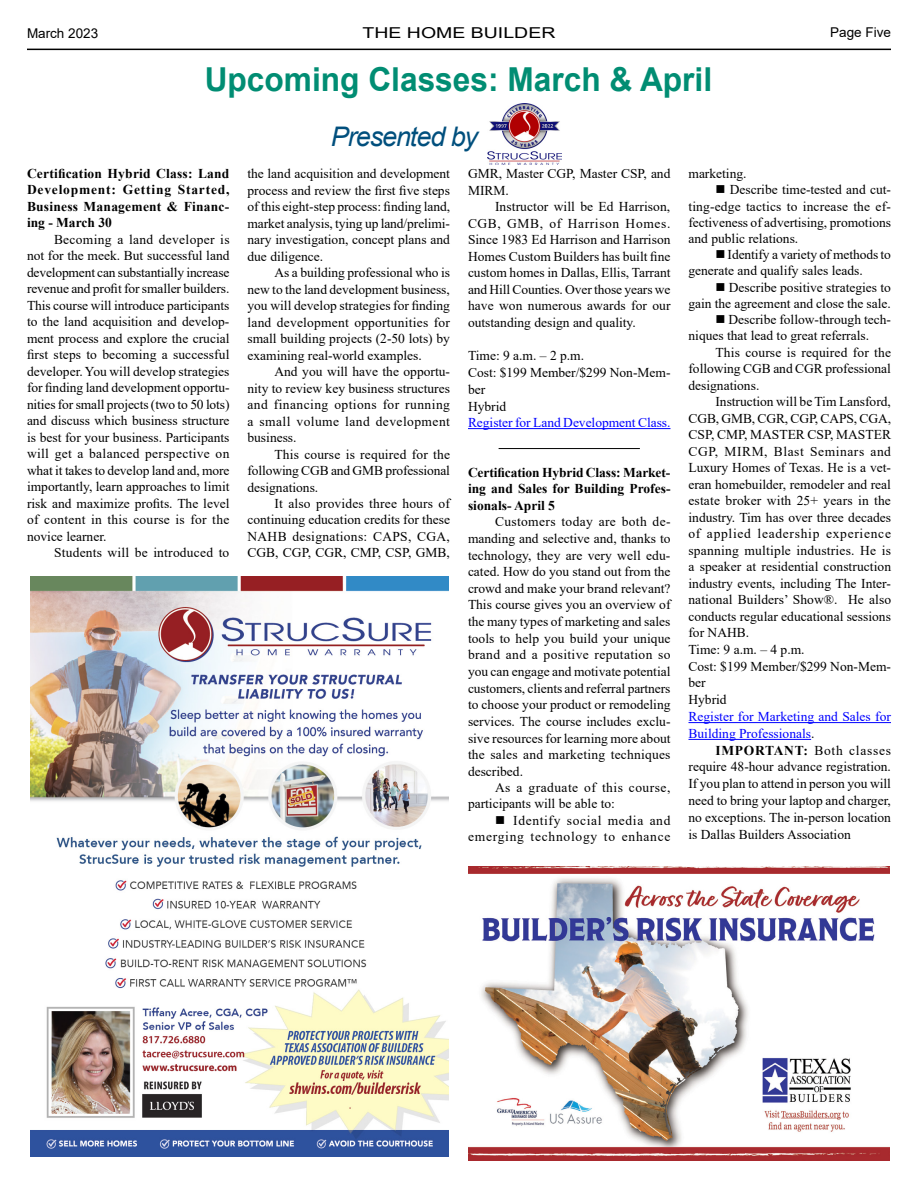
<style>
.page{position:relative;width:918px;height:1188px;background:#fff}
.page>*{position:absolute;margin:0;border:0;box-sizing:border-box;transform-origin:0 0}
.t1{font:700 33px "Arial";color:#018d73;scale:.96 1}
.t2{font:italic 27px "Arial";letter-spacing:-.04em;color:#014f7d}
.t3{font:15px "Arial";color:#000;scale:1.3 1}
.t4{font:13.5px/16.5px "Times New Roman";color:#000;text-align:justify}
.t5{font:700 13.5px/16.5px "Times New Roman";color:#000;text-align:justify}
.t6{font:13.5px/16.8px "Times New Roman";color:#00f}
.t7{font:13.5px/16.2px "Times New Roman";letter-spacing:.055em;color:#000;text-align:right}
.t8{font:13.5px "Arial";color:#000}
.s1{color:#000}
.s2{font-weight:700}
</style>
<div class="page">
<hr style="left:27px;top:49px;width:864px;height:1px;background:#000">
<img style="left:469px;top:867px;width:421px;height:294px">
<img style="left:488px;top:103px;width:73px;height:61px">
<hr style="left:499px;top:448px;width:141px;height:1px;background:#000">
<hr style="left:468px;top:428px;width:202px;height:1px;background:#00f">
<img style="left:30px;top:577px;width:419px;height:580px">
<hr style="left:688px;top:722px;width:203px;height:1px;background:#00f">
<hr style="left:688px;top:739px;width:123px;height:1px;background:#00f">
<p class="t8" style="left:27px;top:24px;width:73px">March 2023</p>
<p class="t3" style="left:363px;top:22px;width:150px">THE HOME BUILDER</p>
<p class="t8" style="left:830px;top:23px;width:62px">Page Five</p>
<h1 class="t1" style="left:205px;top:56px;width:530px">Upcoming Classes: March &amp; April</h1>
<h2 class="t2" style="left:331px;top:119px;width:149px">Presented by</h2>
<p class="t5" style="left:27px;top:165px;width:204px">Certification Hybrid Class: Land Development: Getting Started, Business Management &amp; Financ&shy;ing - March 30</p>
<p class="t4" style="left:27px;top:231px;width:204px;text-indent:27px">Becoming a land developer is not for the meek. But successful land development can substantially increase revenue and profit for smaller builders.<br>This course will introduce participants to the land acquisition and develop&shy;ment process and explore the crucial first steps to becoming a successful developer. You will develop strategies for finding land development opportu&shy;nities for small projects (two to 50 lots) and discuss which business structure is best for your business. Participants will get a balanced perspective on what it takes to develop land and, more importantly, learn approaches to limit risk and maximize profits. The level of content in this course is for the novice learner.</p>
<p class="t4" style="left:54px;top:544px;width:177px">Students will be introduced to</p>
<p class="t4" style="left:247px;top:165px;width:204px">the land acquisition and development process and review the first five steps of this eight-step process: finding land, market analysis, tying up land/prelimi&shy;nary investigation, concept plans and due diligence.</p>
<p class="t4" style="left:247px;top:264px;width:204px;text-indent:27px">As a building professional who is new to the land development business, you will develop strategies for finding land development opportunities for small building projects (2-50 lots) by examining real-world examples.</p>
<p class="t4" style="left:247px;top:363px;width:204px;text-indent:27px">And you will have the opportu&shy;nity to review key business structures and financing options for running a small volume land development business.</p>
<p class="t4" style="left:247px;top:445px;width:204px;text-indent:27px">This course is required for the following CGB and GMB professional designations.</p>
<p class="t4" style="left:247px;top:495px;width:204px;text-indent:27px">It also provides three hours of continuing education credits for these NAHB designations: CAPS, CGA, CGB, CGP, CGR, CMP, CSP, GMB,</p>
<p class="t4" style="left:468px;top:165px;width:204px">GMR, Master CGP, Master CSP, and<br>MIRM.</p>
<p class="t4" style="left:468px;top:198px;width:204px;text-indent:27px">Instructor will be Ed Harrison, CGB, GMB, of Harrison Homes.<br>Since 1983 Ed Harrison and Harrison Homes Custom Builders has built fine custom homes in Dallas, Ellis, Tarrant and Hill Counties. Over those years we have won numerous awards for our outstanding design and quality.</p>
<p class="t4" style="left:468px;top:347px;width:204px;text-align:left">Time: 9 a.m. – 2 p.m.<br>Cost: $199 Member/$299 Non-Mem&shy;ber<br>Hybrid</p>
<p class="t6" style="left:468px;top:414px;width:204px">Register for Land Development Class.</p>
<p class="t5" style="left:468px;top:463px;width:204px">Certification Hybrid Class: Market&shy;ing and Sales for Building Profes&shy;sionals- April 5</p>
<p class="t4" style="left:468px;top:513px;width:204px;text-indent:27px">Customers today are both de&shy;manding and selective and, thanks to technology, they are very well edu&shy;cated. How do you stand out from the crowd and make your brand relevant?<br>This course gives you an overview of the many types of marketing and sales tools to help you build your unique brand and a positive reputation so you can engage and motivate potential customers, clients and referral partners to choose your product or remodeling services. The course includes exclu&shy;sive resources for learning more about the sales and marketing techniques described.</p>
<p class="t4" style="left:468px;top:779px;width:204px;text-indent:27px">As a graduate of this course, participants will be able to:</p>
<p class="t7" style="left:468px;top:811px;width:204px">■ Identify social media and emerging technology to enhance</p>
<p class="t4" style="left:688px;top:165px;width:60px">marketing.</p>
<p class="t4" style="left:688px;top:181px;width:204px;text-indent:27px">■ Describe time-tested and cut&shy;ting-edge tactics to increase the ef&shy;fectiveness of advertising, promotions and public relations.</p>
<p class="t4" style="left:688px;top:246px;width:204px;text-indent:27px">■ Identify a variety of methods to generate and qualify sales leads.</p>
<p class="t4" style="left:688px;top:278px;width:204px;text-align:right">■ Describe positive strategies to<br>gain the agreement and close the sale.</p>
<p class="t4" style="left:688px;top:311px;width:204px;text-indent:27px">■ Describe follow-through tech&shy;niques that lead to great referrals.</p>
<p class="t4" style="left:688px;top:343px;width:204px;text-indent:27px">This course is required for the following CGB and CGR professional designations.</p>
<p class="t4" style="left:688px;top:393px;width:204px;text-align:left;text-indent:27px">Instruction will be Tim Lansford,<br>CGB, GMB, CGR, CGP, CAPS, CGA,<br>CSP, CMP, MASTER CSP, MASTER<br>CGP, MIRM, Blast Seminars and<br>Luxury Homes of Texas. He is a vet&shy;eran homebuilder, remodeler and real estate broker with 25+ years in the industry. Tim has over three decades of applied leadership experience spanning multiple industries. He is a speaker at residential construction industry events, including The Inter&shy;national Builders’ Show®. He also conducts regular educational sessions for NAHB.<br>Time: 9 a.m. – 4 p.m.<br>Cost: $199 Member/$299 Non-Mem&shy;ber<br>Hybrid</p>
<p class="t6" style="left:688px;top:708px;width:204px">Register for Marketing and Sales for<br>Building Professionals<span class="s1">.</span></p>
<p class="t4" style="left:689px;top:741px;width:204px;text-indent:27px"><span class="s2">IMPORTANT:</span> Both classes require 48-hour advance registration.<br>If you plan to attend in person you will need to bring your laptop and charger, no exceptions. The in-person location is Dallas Builders Association</p>
</div>
